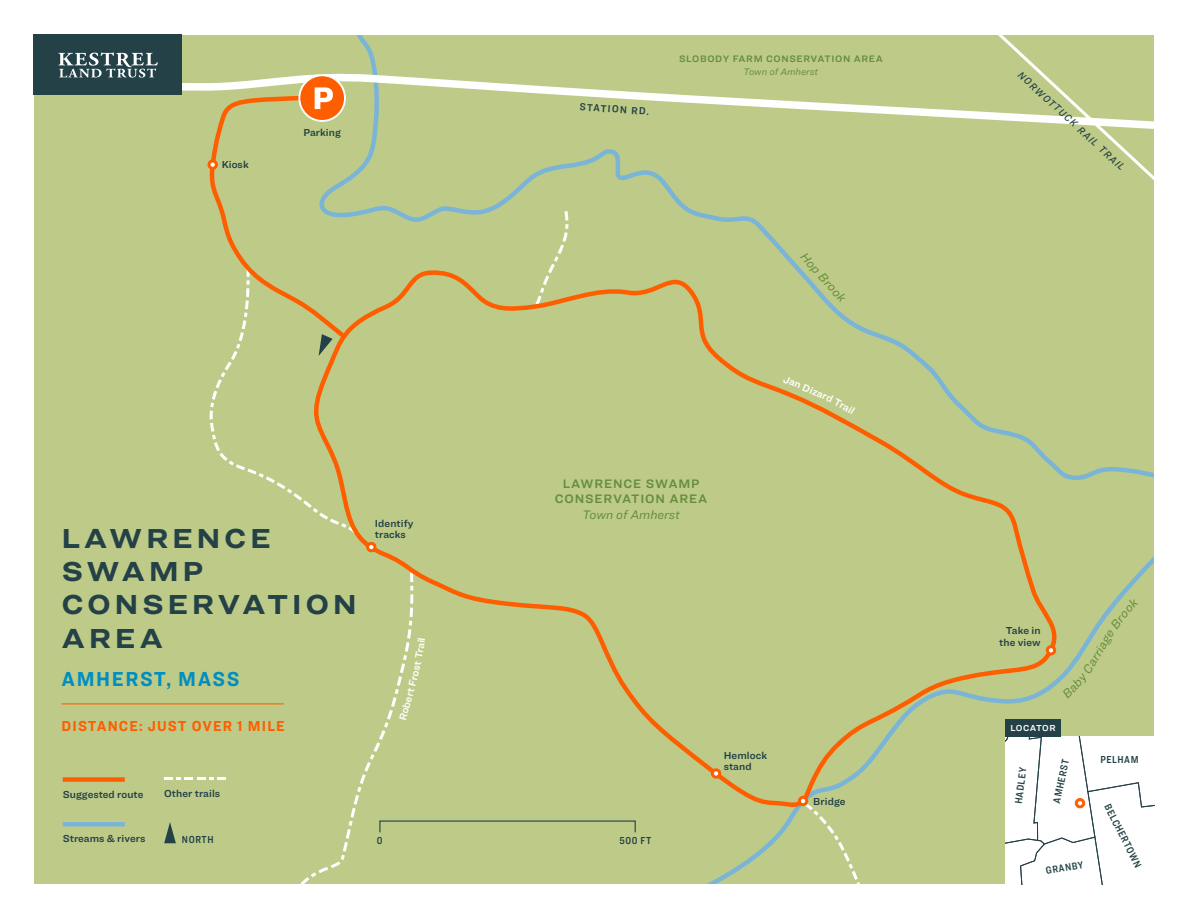
<style>
.page{position:relative;width:1188px;height:918px;background:#fff}
.page>*{position:absolute;margin:0;border:0;box-sizing:border-box;transform-origin:0 0}
.t1{font:700 28.5px/33.3px "Ringside Wide";letter-spacing:.125em;color:#234147}
.t2{font:700 21px "Ringside Narrow";letter-spacing:.075em;color:#008ec1}
.t3{font:700 15px "Ringside Narrow";letter-spacing:.075em;color:#ff5e00}
.t4{font:12.75px/15.8px "Ringside Regular Semi";letter-spacing:.065em;color:#648d3c;text-align:center}
.t5{font:italic 12.75px "Ringside";letter-spacing:-.005em;color:#648d3c}
.t6{font:10.5px/11.2px "Ringside Regular Semi";letter-spacing:.005em;color:#234147}
.t7{font:10.5px "Ringside Condensed Semi";letter-spacing:.055em;color:#234147}
.t8{font:10.5px "Ringside Narrow Med Ital";color:#234147}
.t9{font:10.5px "Ringside Narrow Semi";color:#234147}
.t10{font:9.75px "Ringside Regular Semi";letter-spacing:.065em;color:#648d3c}
.t11{font:italic 9.75px "Ringside";letter-spacing:-.005em;color:#648d3c}
.t12{font:9px "Ringside Regular Semi";letter-spacing:.04em;color:#fff}
</style>
<div class="page">
<div style="left:182px;top:35px;width:128px;height:32px;background:#becb88"></div>
<div style="left:34px;top:138px;width:1120px;height:746px;background:#becb88"></div>
<div style="left:310px;top:35px;width:844px;height:451px;background:#becb88"></div>
<div style="left:681px;top:547px;width:473px;height:338px;background:#becb88"></div>
<svg style="left:34px;top:67px;width:946px;height:71px;background:#c3cf94"></svg>
<div style="left:980px;top:35px;width:174px;height:186px;background:#becb88"></div>
<div style="left:804px;top:810px;width:70px;height:75px;background:#becb88"></div>
<svg style="left:535px;top:211px;width:33px;height:56px;background:#c2ce8f"></svg>
<div style="left:307px;top:267px;width:755px;height:543px;background:#becb88"></div>
<div style="left:208px;top:159px;width:10px;height:11px;border:3px solid #ff5e00;border-radius:50%"></div>
<div style="left:368px;top:543px;width:7px;height:8px;background:#fff;border-radius:50%"></div>
<div style="left:366px;top:542px;width:10px;height:10px;border:3px solid #ff5e00;border-radius:50%"></div>
<div style="left:799px;top:797px;width:8px;height:8px;background:#fff;border-radius:50%"></div>
<div style="left:798px;top:796px;width:10px;height:10px;border:3px solid #ff5e00;border-radius:50%"></div>
<div style="left:712px;top:770px;width:8px;height:7px;background:#fff;border-radius:50%"></div>
<div style="left:711px;top:768px;width:10px;height:11px;border:3px solid #ff5e00;border-radius:50%"></div>
<div style="left:1047px;top:647px;width:8px;height:7px;background:#fff;border-radius:50%"></div>
<div style="left:1046px;top:645px;width:10px;height:11px;border:3px solid #ff5e00;border-radius:50%"></div>
<svg style="left:1005px;top:736px;width:149px;height:148px"></svg>
<div style="left:1005px;top:719px;width:56px;height:17px;background:#234147"></div>
<div style="left:1076px;top:800px;width:8px;height:7px;background:#fff;border-radius:50%"></div>
<div style="left:1075px;top:798px;width:10px;height:10px;border:3px solid #ff5e00;border-radius:50%"></div>
<svg style="left:164px;top:822px;width:12px;height:21px"></svg>
<div style="left:379px;top:820px;width:257px;height:13px;border:1px solid #234147"></div>
<hr style="left:62px;top:703px;width:222px;height:1px;background:#ff5e00">
<hr style="left:63px;top:822px;width:62px;height:4px;background:#7ab4d7">
<svg style="left:164px;top:777px;width:62px;height:3px"></svg>
<div style="left:63px;top:777px;width:62px;height:5px;background:#ff5e00"></div>
<div style="left:34px;top:34px;width:148px;height:60px;background:#234147"></div>
<svg style="left:58px;top:52px;width:100px;height:26px"></svg>
<svg style="left:299px;top:75px;width:46px;height:46px"></svg>
<div style="left:298px;top:74px;width:48px;height:48px;border:2px solid #fff;border-radius:50%"></div>
<svg style="left:209px;top:87px;width:148px;height:447px;background:#c1c582"></svg>
<div style="left:1062px;top:597px;width:77px;height:102px;background:#becb88"></div>
<svg style="left:800px;top:252px;width:47px;height:51px;background:#b8c98e"></svg>
<div style="left:279px;top:573px;width:146px;height:311px;background:#becb88"></div>
<svg style="left:783px;top:375px;width:72px;height:39px;background:#c3c17c"></svg>
<p class="t6" style="left:222px;top:158px;width:29px">Kiosk</p>
<p class="t6" style="left:303px;top:127px;width:39px">Parking</p>
<p class="t9" style="left:580px;top:100px;width:71px;rotate:3deg">STATION RD.</p>
<p class="t10" style="left:679px;top:51px;width:205px">SLOBODY FARM CONSERVATION AREA</p>
<p class="t11" style="left:744px;top:64px;width:76px">Town of Amherst</p>
<p class="t8" style="left:1025px;top:67px;width:142px;rotate:43deg">NORWOTTUCK RAIL TRAIL</p>
<h1 class="t1" style="left:62px;top:521px;width:297px">LAWRENCE<br>SWAMP<br>CONSERVATION<br>AREA</h1>
<h2 class="t2" style="left:62px;top:664px;width:179px">AMHERST, MASS</h2>
<h3 class="t3" style="left:62px;top:716px;width:225px">DISTANCE: JUST OVER 1 MILE</h3>
<p class="t6" style="left:375px;top:518px;width:40px">Identify tracks</p>
<p class="t6" style="left:63px;top:788px;width:82px">Suggested route</p>
<p class="t6" style="left:164px;top:788px;width:58px">Other trails</p>
<p class="t4" style="left:555px;top:475px;width:154px">LAWRENCE SWAMP<br>CONSERVATION AREA</p>
<p class="t5" style="left:582px;top:506px;width:99px">Town of Amherst</p>
<p class="t6" style="left:63px;top:833px;width:84px">Streams &amp; rivers</p>
<p class="t7" style="left:182px;top:832px;width:33px">NORTH</p>
<p class="t7" style="left:377px;top:833px;width:7px">0</p>
<p class="t7" style="left:619px;top:833px;width:33px">500 FT</p>
<p class="t6" style="left:724px;top:749px;width:45px">Hemlock stand</p>
<p class="t6" style="left:813px;top:795px;width:34px">Bridge</p>
<p class="t6" style="left:999px;top:625px;width:43px;text-align:right">Take in the view</p>
<p class="t12" style="left:1010px;top:721px;width:47px">LOCATOR</p>
<p class="t7" style="left:1011px;top:803px;width:38px;rotate:-83deg">HADLEY</p>
<p class="t7" style="left:1049px;top:802px;width:47px;rotate:-78deg">AMHERST</p>
<p class="t7" style="left:1045px;top:863px;width:39px;rotate:-10deg">GRANBY</p>
<p class="t7" style="left:1100px;top:752px;width:40px">PELHAM</p>
<p class="t7" style="left:1114px;top:801px;width:71px;rotate:63deg">BELCHERTOWN</p>
</div>
